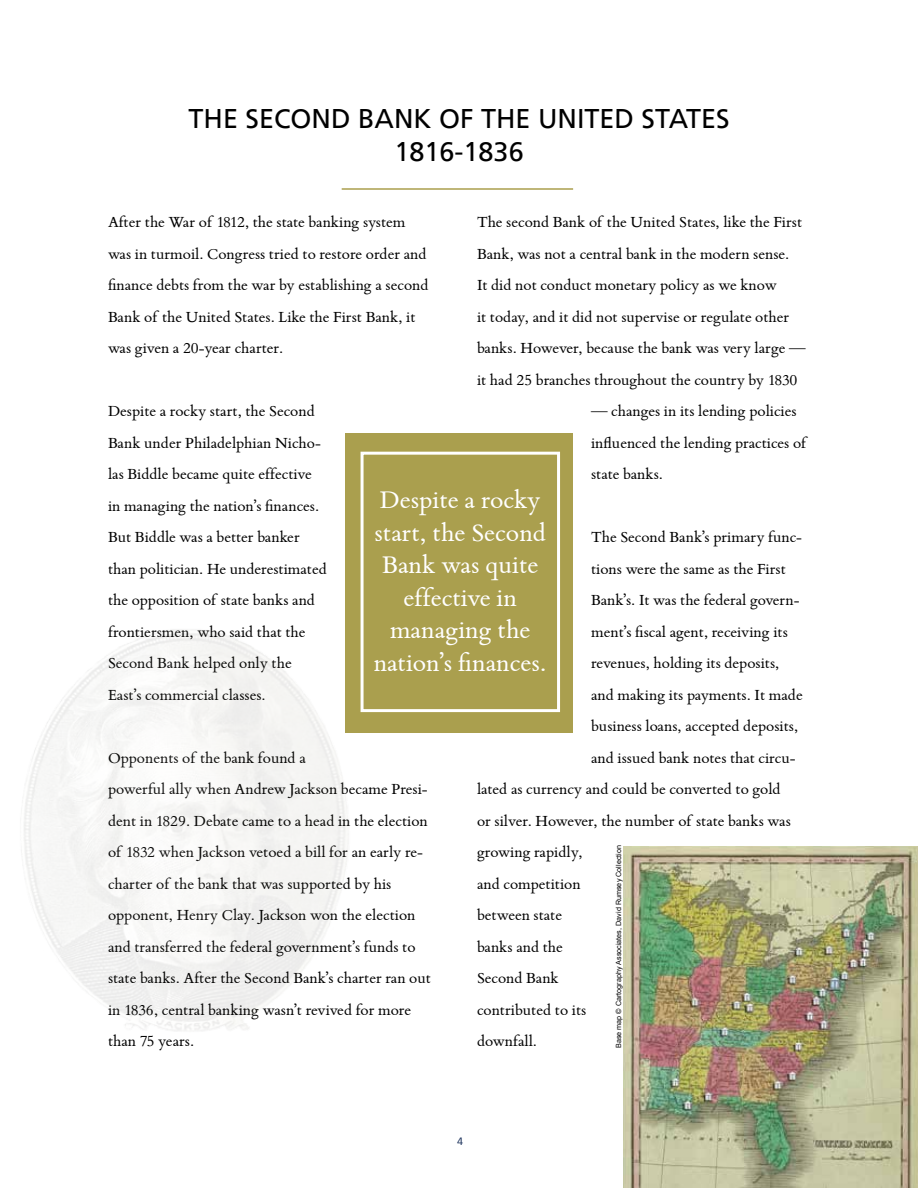
<style>
.page{position:relative;width:918px;height:1188px;background:#fff}
.page>*{position:absolute;margin:0;border:0;box-sizing:border-box;transform-origin:0 0}
.t1{font:27.15px/32.5px "Bembo";color:#fff;text-align:center}
.t2{font:27px/32.4px "Frutiger LT";color:#000}
.t3{font:16.5px/31.5px "Bembo";color:#000}
.t4{font:12px "Calibri";color:#1f355e}
.t5{font:7.2px "Arial";color:#000}
</style>
<div class="page">
<div style="left:345px;top:433px;width:228px;height:299px;background:#aa9f4e"></div>
<div style="left:361px;top:452px;width:199px;height:260px;border:3px solid #fff"></div>
<hr style="left:342px;top:188px;width:231px;height:2px;background:#aa9f4e">
<img style="left:623px;top:846px;width:295px;height:342px">
<img style="left:24px;top:619px;width:359px;height:412px">
<h2 class="t2" style="left:189px;top:103px;width:123px">THE SECOND</h2>
<h2 class="t2" style="left:395px;top:103px;width:337px;text-indent:-37px">BANK OF THE UNITED STATES<br>1816-1836</h2>
<p class="t3" style="left:477px;top:207px;width:330px">The second Bank of the United States, like the First Bank, was not a central bank in the modern sense.<br>It did not conduct monetary policy as we know<br>it today, and it did not supervise or regulate other banks. However, because the bank was very large — it had 25 branches throughout the country by 1830</p>
<p class="t3" style="left:591px;top:396px;width:217px">— changes in its lending policies influenced the lending practices of state banks.</p>
<p class="t3" style="left:108px;top:207px;width:322px">After the War of 1812, the state banking system was in turmoil. Congress tried to restore order and finance debts from the war by establishing a second Bank of the United States. Like the First Bank, it was given a 20-year charter.</p>
<p class="t3" style="left:108px;top:396px;width:220px">Despite a rocky start, the Second<br>Bank under Philadelphian Nicho&shy;las Biddle became quite effective in managing the nation’s finances.<br>But Biddle was a better banker than politician. He underestimated the opposition of state banks and frontiersmen, who said that the<br>Second Bank helped only the<br>East’s commercial classes.</p>
<h1 class="t1" style="left:374px;top:484px;width:175px">Despite a rocky start, the Second<br>Bank was quite effective in managing the nation’s finances.</h1>
<p class="t3" style="left:591px;top:522px;width:212px">The Second Bank’s primary func-</p>
<p class="t3" style="left:591px;top:553px;width:196px">tions were the same as the First</p>
<p class="t3" style="left:591px;top:585px;width:210px">Bank’s. It was the federal govern-</p>
<p class="t3" style="left:591px;top:616px;width:198px">ment’s fiscal agent, receiving its</p>
<p class="t3" style="left:591px;top:648px;width:190px">revenues, holding its deposits,</p>
<p class="t3" style="left:591px;top:679px;width:213px">and making its payments. It made</p>
<p class="t3" style="left:591px;top:711px;width:209px">business loans, accepted deposits,</p>
<p class="t3" style="left:591px;top:742px;width:206px">and issued bank notes that circu-</p>
<p class="t3" style="left:477px;top:774px;width:305px">lated as currency and could be converted to gold</p>
<p class="t3" style="left:477px;top:805px;width:315px">or silver. However, the number of state banks was</p>
<p class="t3" style="left:477px;top:837px;width:107px">growing rapidly,</p>
<p class="t3" style="left:477px;top:868px;width:105px">and competition</p>
<p class="t3" style="left:477px;top:900px;width:87px">between state</p>
<p class="t3" style="left:477px;top:931px;width:87px">banks and the</p>
<p class="t3" style="left:477px;top:963px;width:83px">Second Bank</p>
<p class="t3" style="left:477px;top:994px;width:111px">contributed to its</p>
<p class="t3" style="left:477px;top:1026px;width:62px">downfall.</p>
<p class="t3" style="left:108px;top:742px;width:324px">Opponents of the bank found a<br>powerful ally when Andrew Jackson became Presi&shy;dent in 1829. Debate came to a head in the election of 1832 when Jackson vetoed a bill for an early re&shy;charter of the bank that was supported by his opponent, Henry Clay. Jackson won the election and transferred the federal government’s funds to state banks. After the Second Bank’s charter ran out in 1836, central banking wasn’t revived for more than 75 years.</p>
<p class="t5" style="left:614px;top:1048px;width:205px;rotate:-90deg">Base map © Cartography Associates, David Rumsey Collection</p>
<p class="t4" style="left:457px;top:1134px;width:8px">4</p>
</div>
